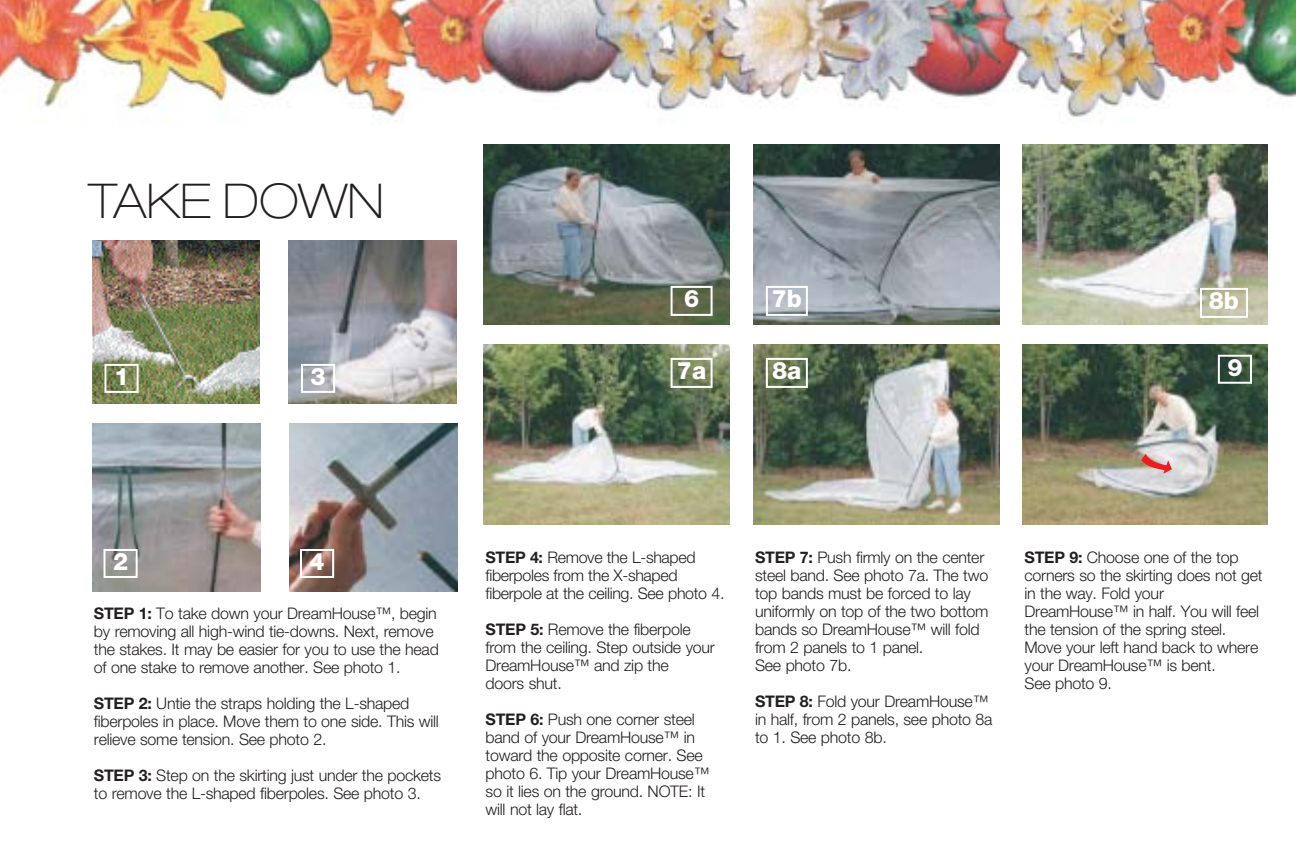
<style>
.page{position:relative;width:1296px;height:864px;background:#fff}
.page>*{position:absolute;margin:0;border:0;box-sizing:border-box;transform-origin:0 0}
.t1{font:100 expanded 48px "Helvetica Neue";color:#231f20}
.t2{font:800 24px "Helvetica Neue";color:#fff}
.t3{font:300 16px/18px "Helvetica Neue";letter-spacing:-.015em;color:#231f20}
.s1{font-weight:700}
</style>
<div class="page">
<img style="left:0;top:0;width:1296px;height:162px">
<img style="left:484px;top:144px;width:246px;height:180px">
<img style="left:484px;top:344px;width:246px;height:180px">
<img style="left:754px;top:144px;width:246px;height:180px">
<img style="left:754px;top:344px;width:246px;height:180px">
<img style="left:1022px;top:144px;width:246px;height:180px">
<img style="left:1022px;top:344px;width:246px;height:180px">
<div style="left:1200px;top:288px;width:48px;height:30px;border:2px solid #fff"></div>
<div style="left:766px;top:286px;width:42px;height:30px;border:2px solid #fff"></div>
<div style="left:766px;top:358px;width:42px;height:30px;border:2px solid #fff"></div>
<div style="left:671px;top:286px;width:42px;height:30px;border:2px solid #fff"></div>
<div style="left:671px;top:358px;width:42px;height:30px;border:2px solid #fff"></div>
<div style="left:1218px;top:355px;width:34px;height:29px;border:2px solid #fff"></div>
<img style="left:92px;top:240px;width:168px;height:164px">
<img style="left:93px;top:423px;width:168px;height:168px">
<img style="left:289px;top:240px;width:168px;height:164px">
<img style="left:289px;top:423px;width:168px;height:168px">
<div style="left:104px;top:549px;width:34px;height:29px;border:2px solid #fff"></div>
<div style="left:300px;top:549px;width:34px;height:29px;border:2px solid #fff"></div>
<div style="left:104px;top:364px;width:35px;height:29px;border:2px solid #fff"></div>
<div style="left:301px;top:364px;width:34px;height:29px;border:2px solid #fff"></div>
<svg style="left:1141px;top:454px;width:31px;height:20px"></svg>
<h1 class="t1" style="left:88px;top:184px;width:297px">TAKE DOWN</h1>
<h2 class="t2" style="left:114px;top:368px;width:17px">1</h2>
<h2 class="t2" style="left:311px;top:368px;width:17px">3</h2>
<h2 class="t2" style="left:684px;top:290px;width:17px">6</h2>
<h2 class="t2" style="left:772px;top:290px;width:32px">7b</h2>
<h2 class="t2" style="left:1209px;top:292px;width:32px">8b</h2>
<h2 class="t2" style="left:677px;top:362px;width:31px">7a</h2>
<h2 class="t2" style="left:1227px;top:359px;width:17px">9</h2>
<h2 class="t2" style="left:772px;top:362px;width:31px">8a</h2>
<h2 class="t2" style="left:113px;top:553px;width:17px">2</h2>
<h2 class="t2" style="left:310px;top:553px;width:17px">4</h2>
<p class="t3" style="left:94px;top:606px;width:346px"><span class="s1">STEP 1:</span> To take down your DreamHouse™, begin by removing all high-wind tie-downs. Next, remove the stakes. It may be easier for you to use the head of one stake to remove another. See photo 1.</p>
<p class="t3" style="left:94px;top:696px;width:346px"><span class="s1">STEP 2:</span> Untie the straps holding the L-shaped fiberpoles in place. Move them to one side. This will relieve some tension. See photo 2.</p>
<p class="t3" style="left:94px;top:768px;width:349px"><span class="s1">STEP 3:</span> Step on the skirting just under the pockets to remove the L-shaped fiberpoles. See photo 3.</p>
<p class="t3" style="left:486px;top:550px;width:240px"><span class="s1">STEP 4:</span> Remove the L-shaped fiberpoles from the X-shaped fiberpole at the ceiling. See photo 4.</p>
<p class="t3" style="left:486px;top:622px;width:231px"><span class="s1">STEP 5:</span> Remove the fiberpole from the ceiling. Step outside your<br>DreamHouse™ and zip the<br>doors shut.</p>
<p class="t3" style="left:486px;top:712px;width:225px"><span class="s1">STEP 6:</span> Push one corner steel band of your DreamHouse™ in toward the opposite corner. See photo 6. Tip your DreamHouse™ so it lies on the ground. NOTE: It will not lay flat.</p>
<p class="t3" style="left:755px;top:550px;width:235px"><span class="s1">STEP 7:</span> Push firmly on the center steel band. See photo 7a. The two top bands must be forced to lay uniformly on top of the two bottom bands so DreamHouse™ will fold from 2 panels to 1 panel.<br>See photo 7b.</p>
<p class="t3" style="left:755px;top:694px;width:239px"><span class="s1">STEP 8:</span> Fold your DreamHouse™ in half, from 2 panels, see photo 8a to 1. See photo 8b.</p>
<p class="t3" style="left:1025px;top:550px;width:240px"><span class="s1">STEP 9:</span> Choose one of the top corners so the skirting does not get in the way. Fold your<br>DreamHouse™ in half. You will feel the tension of the spring steel.<br>Move your left hand back to where your DreamHouse™ is bent.<br>See photo 9.</p>
</div>
